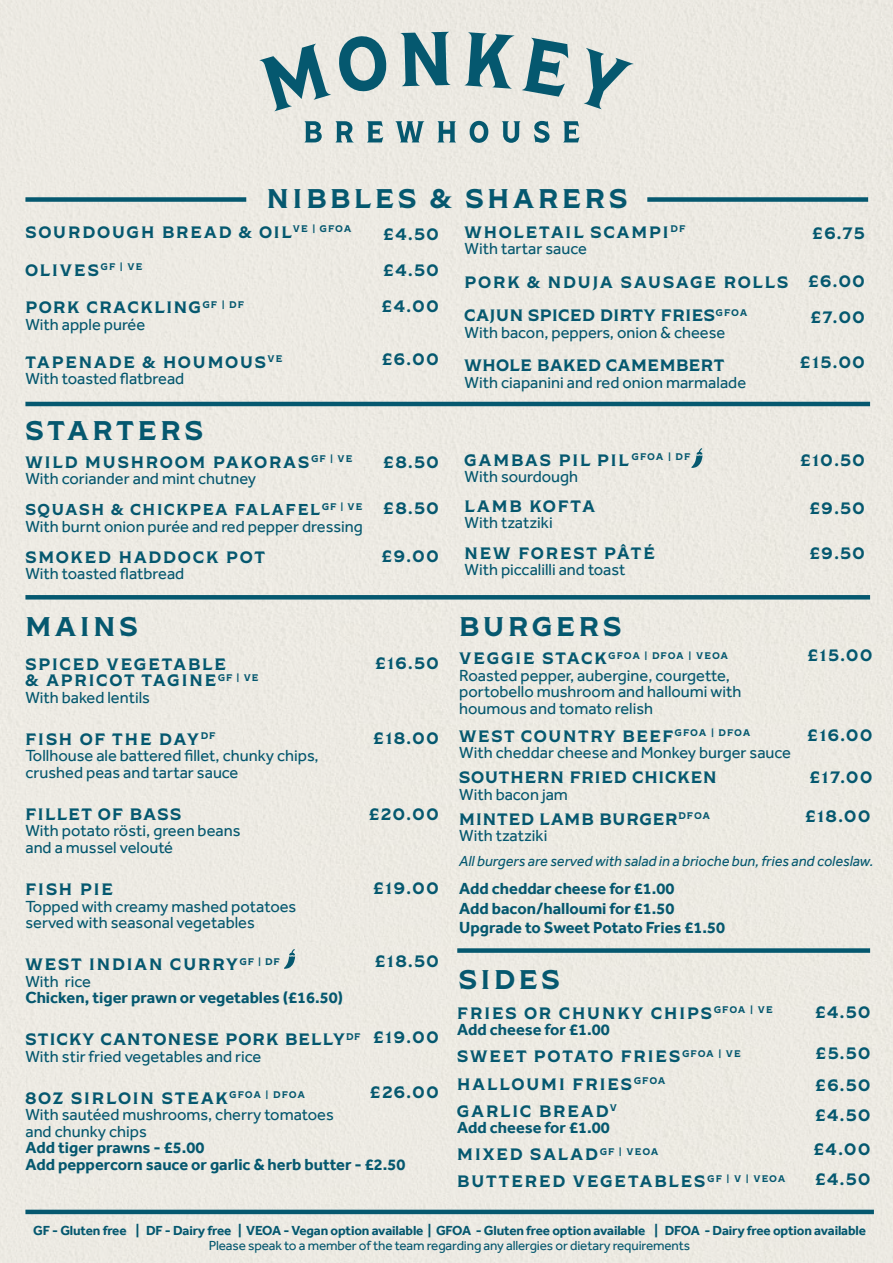
<style>
.page{position:relative;width:893px;height:1263px;background:#eceae3}
.page>*{position:absolute;margin:0;border:0;box-sizing:border-box;transform-origin:0 0}
.t1{font:27px "Shackleton";letter-spacing:.15em;color:#05586f}
.t2{font:16.5px/16.5px "Effra";color:#05586f}
.t3{font:16.5px/27.2px "Shackleton";letter-spacing:.12em;color:#05586f}
.t4{font:700 16.5px/19.5px "Effra";color:#05586f}
.t5{font:16.5px/33.5px "Shackleton";letter-spacing:.065em;color:#05586f}
.t6{font:16.5px "Shackleton";letter-spacing:.1em;color:#05586f}
.t7{font:16.5px "Shackleton";letter-spacing:.06em;color:#05586f}
.t8{font:16.5px "Shackleton";letter-spacing:.08em;color:#05586f}
.t9{font:16.5px "Shackleton";letter-spacing:.04em;color:#05586f}
.t10{font:16.5px "Shackleton";letter-spacing:.09em;color:#05586f}
.t11{font:15.75px "Shackleton";letter-spacing:.11em;color:#05586f}
.t12{font:italic 15px "Effra";color:#05586f}
.t13{font:700 13.5px "Effra";letter-spacing:-.01em;color:#05586f}
.t14{font:13.5px "Effra";letter-spacing:-.01em;color:#05586f}
.t15{font:9.6px "Shackleton";letter-spacing:.12em;color:#05586f}
.s1{font-size:16.5px}
</style>
<div class="page">
<hr style="left:25px;top:1210px;width:849px;height:4px;background:#05586f">
<div style="left:457px;top:948px;width:413px;height:5px;background:#05586f"></div>
<svg style="left:304px;top:121px;width:18px;height:21px"></svg>
<svg style="left:335px;top:121px;width:19px;height:21px"></svg>
<svg style="left:367px;top:121px;width:16px;height:21px"></svg>
<svg style="left:395px;top:121px;width:30px;height:21px"></svg>
<svg style="left:437px;top:121px;width:19px;height:21px"></svg>
<svg style="left:470px;top:121px;width:18px;height:22px"></svg>
<svg style="left:502px;top:121px;width:19px;height:22px"></svg>
<svg style="left:534px;top:121px;width:16px;height:22px"></svg>
<svg style="left:563px;top:121px;width:16px;height:21px"></svg>
<svg style="left:259px;top:44px;width:72px;height:67px;background:#96b3b7"></svg>
<svg style="left:337px;top:35px;width:51px;height:58px;background:#7da3ab"></svg>
<svg style="left:400px;top:32px;width:50px;height:54px;background:#6795a0"></svg>
<svg style="left:464px;top:32px;width:50px;height:57px;background:#7ca3aa"></svg>
<svg style="left:522px;top:38px;width:46px;height:59px;background:#7ea4ab"></svg>
<svg style="left:584px;top:48px;width:50px;height:61px;background:#a2bbbd"></svg>
<hr style="left:25px;top:402px;width:845px;height:4px;background:#05586f">
<div style="left:25px;top:197px;width:221px;height:5px;background:#05586f"></div>
<div style="left:647px;top:197px;width:221px;height:5px;background:#05586f"></div>
<svg style="left:284px;top:949px;width:11px;height:20px"></svg>
<hr style="left:25px;top:595px;width:845px;height:4px;background:#05586f">
<svg style="left:691px;top:448px;width:11px;height:20px"></svg>
<h1 class="t1" style="left:267px;top:177px;width:362px">NIBBLES &amp; SHARERS</h1>
<p class="t3" style="left:384px;top:220px;width:56px">£4.50</p>
<p class="t3" style="left:812px;top:219px;width:53px">£6.75</p>
<p class="t3" style="left:384px;top:256px;width:56px">£4.50</p>
<p class="t3" style="left:808px;top:267px;width:58px">£6.00</p>
<p class="t3" style="left:382px;top:292px;width:58px">£4.00</p>
<p class="t3" style="left:811px;top:304px;width:55px">£7.00</p>
<p class="t3" style="left:382px;top:345px;width:58px">£6.00</p>
<p class="t3" style="left:800px;top:348px;width:66px">£15.00</p>
<p class="t3" style="left:25px;top:218px;width:328px">SOURDOUGH BREAD &amp; OIL<sup>VE</sup> <sup>|</sup> <sup>GFOA</sup></p>
<p class="t3" style="left:25px;top:256px;width:118px">OLIVES <sup>GF</sup> <sup>|</sup> <sup>VE</sup></p>
<p class="t6" style="left:25px;top:295px;width:220px">PORK CRACKLING<sup>GF</sup> <sup>|</sup> <sup>DF</sup></p>
<p class="t2" style="left:25px;top:316px;width:121px">With apple purée</p>
<p class="t3" style="left:25px;top:348px;width:259px">TAPENADE &amp; HOUMOUS<sup>VE</sup></p>
<p class="t2" style="left:25px;top:370px;width:160px">With toasted flatbread</p>
<p class="t3" style="left:465px;top:218px;width:222px">WHOLETAIL SCAMPI<sup>DF</sup></p>
<p class="t2" style="left:465px;top:240px;width:124px">With tartar sauce</p>
<p class="t5" style="left:465px;top:265px;width:325px">PORK &amp; NDUJA SAUSAGE ROLLS<br>CAJUN SPICED DIRTY FRIES<sup>GFOA</sup></p>
<p class="t2" style="left:465px;top:324px;width:262px">With bacon, peppers, onion &amp; cheese</p>
<p class="t9" style="left:465px;top:353px;width:261px">WHOLE BAKED CAMEMBERT</p>
<p class="t2" style="left:465px;top:374px;width:283px">With ciapanini and red onion marmalade</p>
<h1 class="t1" style="left:25px;top:410px;width:179px">STARTERS</h1>
<p class="t3" style="left:25px;top:448px;width:328px">WILD MUSHROOM PAKORAS <sup>GF</sup> <sup>|</sup> <sup>VE</sup></p>
<p class="t2" style="left:25px;top:470px;width:232px">With coriander and mint chutney</p>
<p class="t11" style="left:25px;top:498px;width:338px">SQUASH &amp; CHICKPEA FALAFEL<sup>GF</sup> <sup>|</sup> <sup>VE</sup></p>
<p class="t2" style="left:25px;top:518px;width:339px">With burnt onion purée and red pepper dressing</p>
<p class="t3" style="left:25px;top:543px;width:241px">SMOKED HADDOCK POT</p>
<p class="t2" style="left:25px;top:565px;width:160px">With toasted flatbread</p>
<h1 class="t1" style="left:25px;top:606px;width:114px">MAINS</h1>
<p class="t3" style="left:465px;top:446px;width:227px">GAMBAS PIL PIL <sup>GFOA</sup> <sup>|</sup> <sup>DF</sup></p>
<p class="t2" style="left:465px;top:468px;width:115px">With sourdough</p>
<p class="t3" style="left:465px;top:492px;width:132px">LAMB KOFTA</p>
<p class="t2" style="left:465px;top:514px;width:90px">With tzatziki</p>
<p class="t3" style="left:465px;top:539px;width:192px">NEW FOREST PÂTÉ</p>
<p class="t2" style="left:465px;top:561px;width:163px">With piccalilli and toast</p>
<p class="t3" style="left:800px;top:447px;width:66px">£10.50</p>
<p class="t3" style="left:384px;top:448px;width:56px">£8.50</p>
<p class="t3" style="left:384px;top:494px;width:56px">£8.50</p>
<p class="t3" style="left:382px;top:542px;width:58px">£9.00</p>
<p class="t3" style="left:810px;top:539px;width:56px">£9.50</p>
<p class="t3" style="left:810px;top:494px;width:56px">£9.50</p>
<h1 class="t1" style="left:459px;top:606px;width:163px">BURGERS</h1>
<p class="t3" style="left:808px;top:641px;width:66px">£15.00</p>
<p class="t15" style="left:459px;top:648px;width:270px"><span class="s1">VEGGIE STACK</span>GFOA | DFOA | VEOA</p>
<p class="t2" style="left:459px;top:667px;width:284px">Roasted pepper, aubergine, courgette, portobello mushroom and halloumi with houmous and tomato relish</p>
<p class="t6" style="left:459px;top:723px;width:293px">WEST COUNTRY BEEF<sup>GFOA</sup> <sup>|</sup> <sup>DFOA</sup></p>
<p class="t2" style="left:459px;top:744px;width:333px">With cheddar cheese and Monkey burger sauce</p>
<p class="t7" style="left:459px;top:765px;width:259px">SOUTHERN FRIED CHICKEN</p>
<p class="t2" style="left:459px;top:786px;width:110px">With bacon jam</p>
<p class="t7" style="left:459px;top:806px;width:253px">MINTED LAMB BURGER<sup>DFOA</sup></p>
<p class="t2" style="left:459px;top:827px;width:90px">With tzatziki</p>
<p class="t12" style="left:459px;top:852px;width:416px">All burgers are served with salad in a brioche bun, fries and coleslaw.</p>
<p class="t4" style="left:459px;top:879px;width:267px">Add cheddar cheese for £1.00<br>Add bacon/halloumi for £1.50<br>Upgrade to Sweet Potato Fries £1.50</p>
<p class="t3" style="left:375px;top:649px;width:64px">£16.50</p>
<p class="t3" style="left:25px;top:655px;width:235px;line-height:16.5px">SPICED VEGETABLE<br>&amp; APRICOT TAGINE<sup>GF</sup> <sup>|</sup> <sup>VE</sup></p>
<p class="t2" style="left:25px;top:689px;width:126px">With baked lentils</p>
<p class="t3" style="left:25px;top:725px;width:192px">FISH OF THE DAY<sup>DF</sup></p>
<p class="t2" style="left:25px;top:747px;width:295px">Tollhouse ale battered fillet, chunky chips, crushed peas and tartar sauce</p>
<p class="t10" style="left:25px;top:801px;width:157px">FILLET OF BASS</p>
<p class="t2" style="left:25px;top:822px;width:217px">With potato rösti, green beans and a mussel velouté</p>
<p class="t3" style="left:25px;top:875px;width:89px">FISH PIE</p>
<p class="t2" style="left:25px;top:897px;width:272px">Topped with creamy mashed potatoes served with seasonal vegetables</p>
<p class="t3" style="left:25px;top:950px;width:256px">WEST INDIAN CURRY<sup>GF</sup> <sup>|</sup> <sup>DF</sup></p>
<p class="t2" style="left:25px;top:972px;width:67px">With rice</p>
<p class="t4" style="left:25px;top:987px;width:319px">Chicken, tiger prawn or vegetables (£16.50)</p>
<p class="t8" style="left:25px;top:1026px;width:337px">STICKY CANTONESE PORK BELLY<sup>DF</sup></p>
<p class="t2" style="left:25px;top:1047px;width:237px">With stir fried vegetables and rice</p>
<p class="t3" style="left:25px;top:1084px;width:281px">8OZ SIRLOIN STEAK<sup>GFOA</sup> <sup>|</sup> <sup>DFOA</sup></p>
<p class="t2" style="left:25px;top:1106px;width:310px">With sautéed mushrooms, cherry tomatoes and chunky chips</p>
<p class="t4" style="left:25px;top:1139px;width:382px;line-height:16.5px">Add tiger prawns - £5.00<br>Add peppercorn sauce or garlic &amp; herb butter - £2.50</p>
<p class="t3" style="left:808px;top:721px;width:66px">£16.00</p>
<p class="t3" style="left:810px;top:763px;width:64px">£17.00</p>
<p class="t3" style="left:805px;top:802px;width:66px">£18.00</p>
<p class="t3" style="left:374px;top:724px;width:66px">£18.00</p>
<p class="t3" style="left:369px;top:800px;width:71px">£20.00</p>
<p class="t3" style="left:374px;top:874px;width:66px">£19.00</p>
<p class="t3" style="left:375px;top:947px;width:65px">£18.50</p>
<h1 class="t1" style="left:459px;top:959px;width:102px">SIDES</h1>
<p class="t3" style="left:457px;top:999px;width:317px">FRIES OR CHUNKY CHIPS <sup>GFOA</sup> <sup>|</sup> <sup>VE</sup></p>
<p class="t4" style="left:457px;top:1020px;width:154px">Add cheese for £1.00</p>
<p class="t3" style="left:457px;top:1042px;width:285px">SWEET POTATO FRIES <sup>GFOA</sup> <sup>|</sup> <sup>VE<br></sup>HALLOUMI FRIES <sup>GFOA<br></sup>GARLIC BREAD<sup>V</sup></p>
<p class="t4" style="left:457px;top:1118px;width:154px">Add cheese for £1.00</p>
<p class="t3" style="left:457px;top:1140px;width:330px">MIXED SALAD<sup>GF</sup> <sup>|</sup> <sup>VEOA<br></sup>BUTTERED VEGETABLES <sup>GF</sup> <sup>|</sup> <sup>V</sup> <sup>|</sup> <sup>VEOA</sup></p>
<p class="t3" style="left:815px;top:998px;width:56px">£4.50</p>
<p class="t3" style="left:815px;top:1037px;width:56px;line-height:32px">£5.50 £6.50</p>
<p class="t3" style="left:814px;top:1098px;width:58px;line-height:34px">£4.50 £4.00</p>
<p class="t3" style="left:815px;top:1165px;width:56px">£4.50</p>
<p class="t13" style="left:33px;top:1222px;width:834px">GF - Gluten free | DF - Dairy free | VEOA - Vegan option available | GFOA - Gluten free option available | DFOA - Dairy free option available</p>
<p class="t14" style="left:209px;top:1237px;width:483px">Please speak to a member of the team regarding any allergies or dietary requirements</p>
<p class="t3" style="left:374px;top:1023px;width:66px">£19.00</p>
<p class="t3" style="left:370px;top:1078px;width:69px">£26.00</p>
</div>
